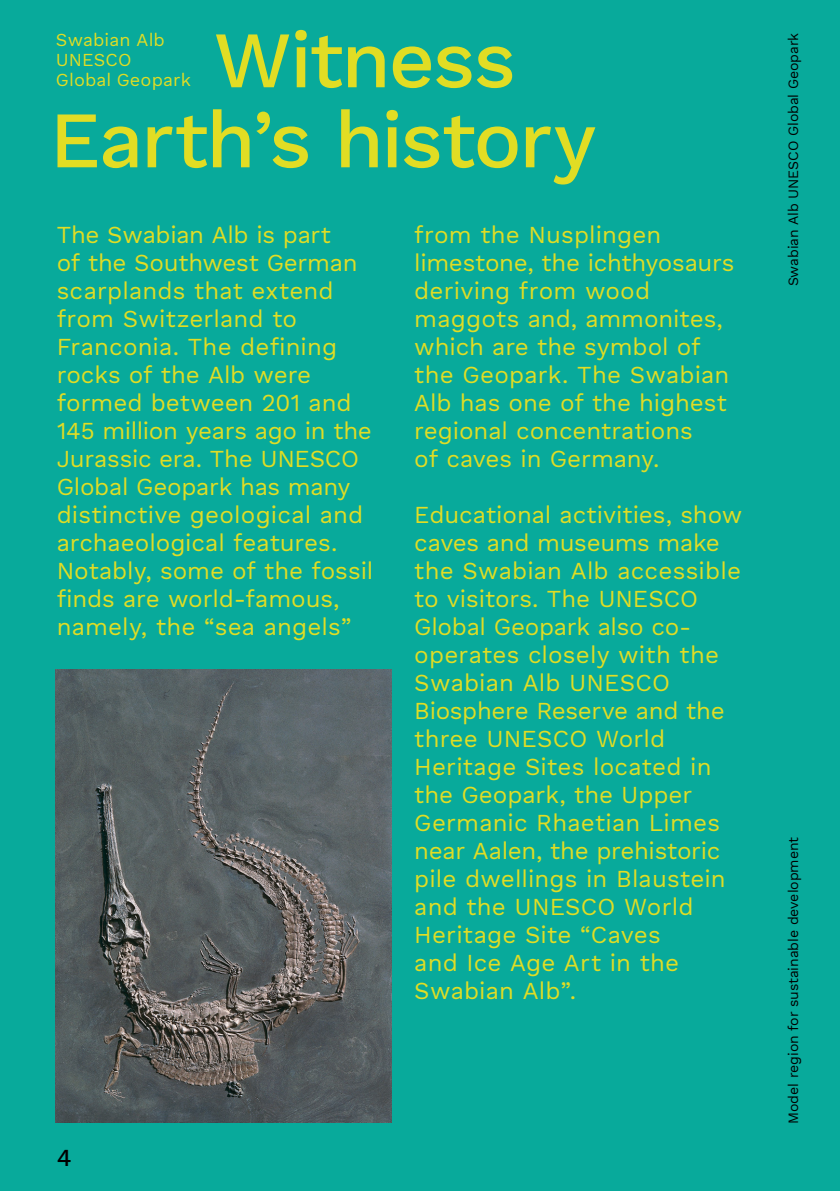
<style>
.page{position:relative;width:840px;height:1191px;background:#fff}
.page>*{position:absolute;margin:0;border:0;box-sizing:border-box;transform-origin:0 0}
.t1{font:500 80px/80px "Work Sans DUK";letter-spacing:-.025em;color:#e1dd24}
.t2{font:24px/28px "Work Sans DUK";color:#e1dd24}
.t3{font:500 24px "Work Sans DUK";color:#000}
.t4{font:18px/20px "Work Sans DUK";letter-spacing:.005em;color:#e1dd24}
.t5{font:14px "Work Sans DUK";letter-spacing:-.005em;color:#000}
</style>
<div class="page">
<div style="left:0;top:0;width:839px;height:1191px;background:#08aa9b"></div>
<img style="left:56px;top:670px;width:335px;height:452px">
<h1 class="t1" style="left:50px;top:24px;width:548px;text-indent:164px">Witness<br>Earth’s history</h1>
<p class="t4" style="left:56px;top:31px;width:136px">Swabian Alb<br>UNESCO<br>Global Geopark</p>
<p class="t2" style="left:57px;top:221px;width:318px">The Swabian Alb is part<br>of the Southwest German scarplands that extend from Switzerland to<br>Franconia. The defining rocks of the Alb were formed between 201 and<br>145 million years ago in the<br>Jurassic era. The UNESCO<br>Global Geopark has many distinctive geological and archaeological features.<br>Notably, some of the fossil finds are world-famous, namely, the “sea angels”</p>
<p class="t2" style="left:414px;top:221px;width:321px">from the Nusplingen limestone, the ichthyosaurs deriving from wood maggots and, ammonites, which are the symbol of the Geopark. The Swabian<br>Alb has one of the highest regional concentrations<br>of caves in Germany.</p>
<p class="t2" style="left:414px;top:502px;width:329px">Educational activities, show caves and museums make the Swabian Alb accessible to visitors. The UNESCO<br>Global Geopark also co&shy;operates closely with the<br>Swabian Alb UNESCO<br>Biosphere Reserve and the three UNESCO World<br>Heritage Sites located in the Geopark, the Upper<br>Germanic Rhaetian Limes near Aalen, the prehistoric pile dwellings in Blaustein and the UNESCO World<br>Heritage Site “Caves<br>and Ice Age Art in the<br>Swabian Alb”.</p>
<p class="t3" style="left:57px;top:1144px;width:16px">4</p>
<p class="t5" style="left:784px;top:286px;width:255px;rotate:-90deg">Swabian Alb UNESCO Global Geopark</p>
<p class="t5" style="left:784px;top:1123px;width:288px;rotate:-90deg">Model region for sustainable development</p>
</div>
